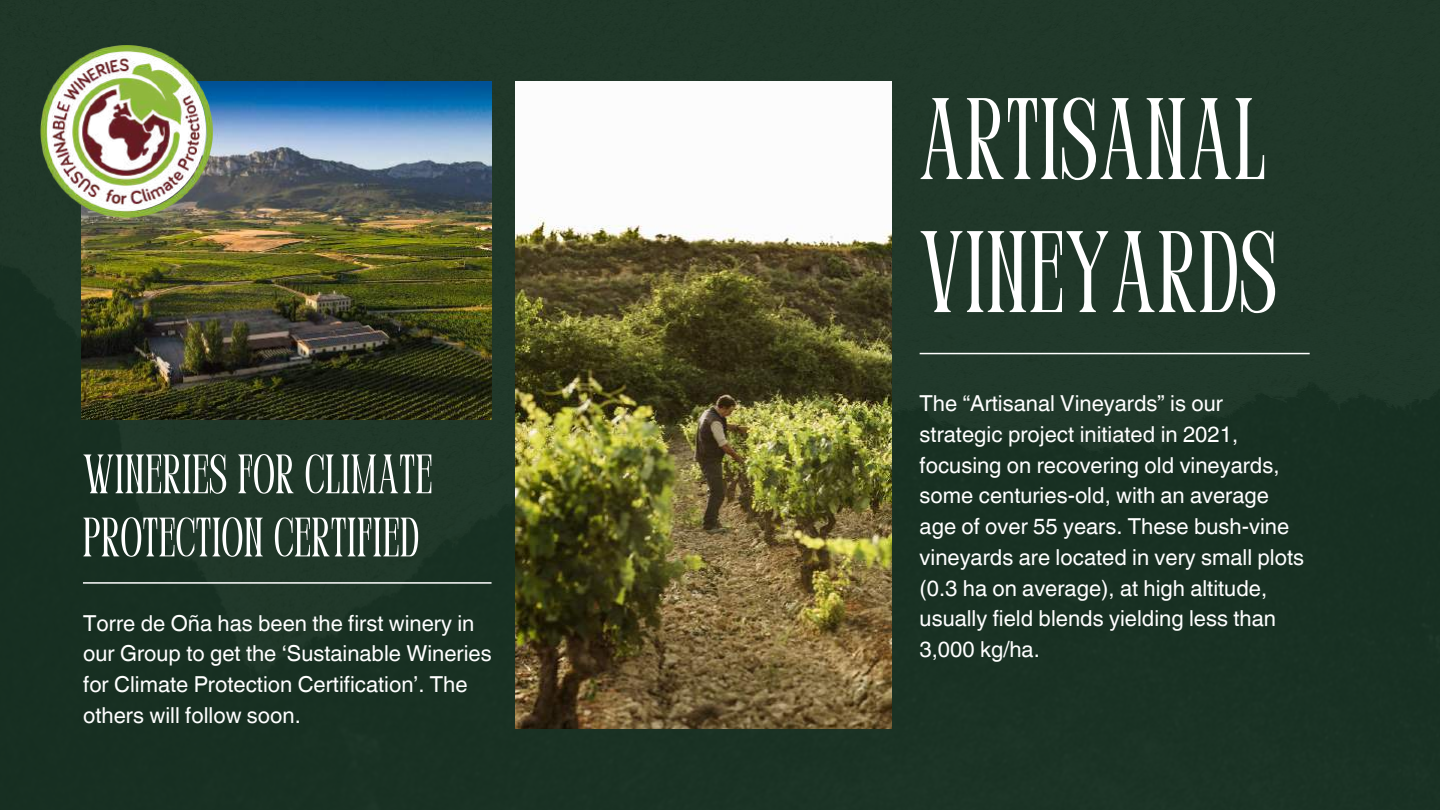
<style>
.page{position:relative;width:1440px;height:810px;background:#1c3426}
.page>*{position:absolute;margin:0;border:0;box-sizing:border-box;transform-origin:0 0}
.t1{font:condensed 115.7px/133px "Perandoryv 2";letter-spacing:.02em;color:#fff}
.t2{font:condensed 55.4px/63.1px "Perandoryv 2";letter-spacing:.02em;color:#fff}
.t3{font:22px/30.8px "Helvetica World";color:#fff}
</style>
<div class="page">
<hr style="left:83px;top:582px;width:409px;height:2px;background:#fff">
<hr style="left:920px;top:353px;width:390px;height:1px;background:#fff">
<img style="left:81px;top:81px;width:410px;height:339px">
<img style="left:515px;top:81px;width:377px;height:648px">
<img style="left:27px;top:38px;width:192px;height:192px">
<h2 class="t2" style="left:83px;top:448px;width:350px">WINERIES FOR CLIMATE<br>PROTECTION CERTIFIED</h2>
<p class="t3" style="left:83px;top:608px;width:410px">Torre de Oña has been the first winery in our Group to get the ‘Sustainable Wineries for Climate Protection Certification’. The others will follow soon.</p>
<h1 class="t1" style="left:920px;top:84px;width:358px">ARTISANAL<br>VINEYARDS</h1>
<p class="t3" style="left:920px;top:388px;width:386px">The “Artisanal Vineyards” is our strategic project initiated in 2021, focusing on recovering old vineyards, some centuries-old, with an average age of over 55 years. These bush-vine vineyards are located in very small plots (0.3 ha on average), at high altitude, usually field blends yielding less than 3,000 kg/ha.</p>
</div>
